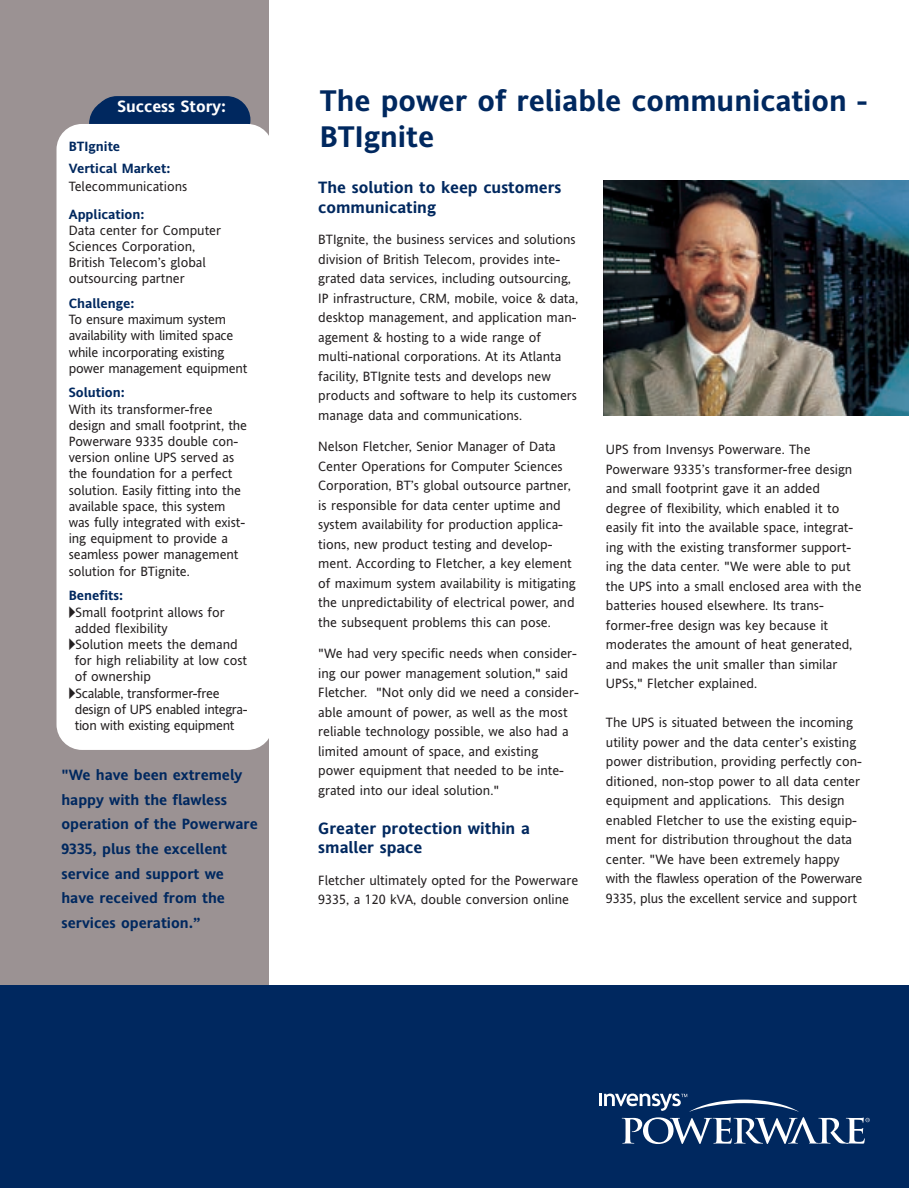
<style>
.page{position:relative;width:918px;height:1188px;background:#fff}
.page>*{position:absolute;margin:0;border:0;box-sizing:border-box;transform-origin:0 0}
.t1{font:700 30px/36px "Invensys Andale";color:#00285f}
.t2{font:700 16.5px/19.5px "Invensys Andale";color:#00285f}
.t3{font:700 16.5px "Invensys Andale";color:#fff}
.t4{font:700 15px/24.6px "Invensys Andale";color:#00285f}
.t5{font:13.5px/19.5px "Invensys Andale";color:#231f20}
.t6{font:13.5px/16.2px "Invensys Andale";letter-spacing:-.02em;color:#231f20}
.t7{font:700 13.5px/21.3px "Invensys Andale";color:#00285f}
.s1{font-weight:700;color:#00285f}
.s2{font-family:"European Pi Three"}
</style>
<div class="page">
<div style="left:0;top:0;width:269px;height:1187px;background:#9b9293"></div>
<img style="left:603px;top:180px;width:306px;height:235px">
<div style="left:0;top:986px;width:909px;height:201px;background:#00285f"></div>
<svg style="left:599px;top:1094px;width:271px;height:50px"></svg>
<div style="left:93px;top:96px;width:157px;height:48px;background:#00285f;border-radius:24px"></div>
<div style="left:57px;top:124px;width:216px;height:626px;background:#fff;border-radius:26px"></div>
<p class="t3" style="left:118px;top:100px;width:110px">Success Story:</p>
<p class="t7" style="left:69px;top:137px;width:103px">BTIgnite<br>Vertical Market:</p>
<p class="t5" style="left:69px;top:177px;width:120px">Telecommunications</p>
<p class="t7" style="left:69px;top:204px;width:77px">Application:</p>
<p class="t5" style="left:69px;top:223px;width:154px;line-height:16.2px">Data center for Computer<br>Sciences Corporation,<br>British Telecom’s global outsourcing partner</p>
<p class="t7" style="left:69px;top:294px;width:67px">Challenge:</p>
<p class="t5" style="left:69px;top:313px;width:180px;line-height:16.2px">To ensure maximum system availability with limited space while incorporating existing power management equipment</p>
<p class="t7" style="left:69px;top:383px;width:57px">Solution:</p>
<p class="t5" style="left:69px;top:402px;width:180px;line-height:16.2px">With its transformer-free design and small footprint, the<br>Powerware 9335 double con&shy;version online UPS served as the foundation for a perfect solution. Easily fitting into the available space, this system was fully integrated with exist&shy;ing equipment to provide a seamless power management solution for BTignite.</p>
<p class="t5" style="left:69px;top:588px;width:157px;line-height:17px"><span class="s1">Benefits:<br></span><span class="s2">-</span>Small footprint allows for</p>
<p class="t5" style="left:69px;top:621px;width:170px;line-height:17px;text-indent:6px">added flexibility<br><span class="s2">-</span>Solution meets the demand</p>
<p class="t5" style="left:75px;top:652px;width:174px">for high reliability at low cost</p>
<p class="t5" style="left:75px;top:668px;width:78px">of ownership</p>
<p class="t6" style="left:69px;top:686px;width:152px"><span class="s2">-</span>Scalable, transformer-free</p>
<p class="t6" style="left:75px;top:702px;width:174px">design of UPS enabled integra&shy;tion with existing equipment</p>
<p class="t4" style="left:61px;top:764px;width:198px">"We have been extremely happy with the flawless operation of the Powerware<br>9335, plus the excellent service and support we have received from the services operation.”</p>
<h1 class="t1" style="left:320px;top:85px;width:549px">The power of reliable communication -<br>BTIgnite</h1>
<p class="t2" style="left:318px;top:179px;width:245px">The solution to keep customers communicating</p>
<p class="t5" style="left:318px;top:231px;width:261px">BTIgnite, the business services and solutions division of British Telecom, provides inte&shy;grated data services, including outsourcing, IP infrastructure, CRM, mobile, voice &amp; data, desktop management, and application man&shy;agement &amp; hosting to a wide range of multi-national corporations. At its Atlanta facility, BTIgnite tests and develops new products and software to help its customers manage data and communications.</p>
<p class="t5" style="left:318px;top:438px;width:259px">Nelson Fletcher, Senior Manager of Data Center Operations for Computer Sciences Corporation, BT’s global outsource partner, is responsible for data center uptime and system availability for production applica&shy;tions, new product testing and develop&shy;ment. According to Fletcher, a key element of maximum system availability is mitigating the unpredictability of electrical power, and the subsequent problems this can pose.</p>
<p class="t5" style="left:318px;top:645px;width:262px">"We had very specific needs when consider&shy;ing our power management solution," said Fletcher. "Not only did we need a consider&shy;able amount of power, as well as the most reliable technology possible, we also had a limited amount of space, and existing<br>power equipment that needed to be inte&shy;grated into our ideal solution."</p>
<p class="t2" style="left:318px;top:820px;width:213px">Greater protection within a smaller space</p>
<p class="t5" style="left:318px;top:871px;width:261px">Fletcher ultimately opted for the Powerware<br>9335, a 120 kVA, double conversion online</p>
<p class="t5" style="left:606px;top:441px;width:257px">UPS from Invensys Powerware. The Powerware 9335’s transformer-free design and small footprint gave it an added degree of flexibility, which enabled it to easily fit into the available space, integrat&shy;ing with the existing transformer support&shy;ing the data center. "We were able to put the UPS into a small enclosed area with the batteries housed elsewhere. Its trans&shy;former-free design was key because it moderates the amount of heat generated, and makes the unit smaller than similar UPSs," Fletcher explained.</p>
<p class="t5" style="left:606px;top:714px;width:258px">The UPS is situated between the incoming utility power and the data center’s existing power distribution, providing perfectly con&shy;ditioned, non-stop power to all data center equipment and applications. This design enabled Fletcher to use the existing equip&shy;ment for distribution throughout the data center. "We have been extremely happy with the flawless operation of the Powerware 9335, plus the excellent service and support</p>
</div>
